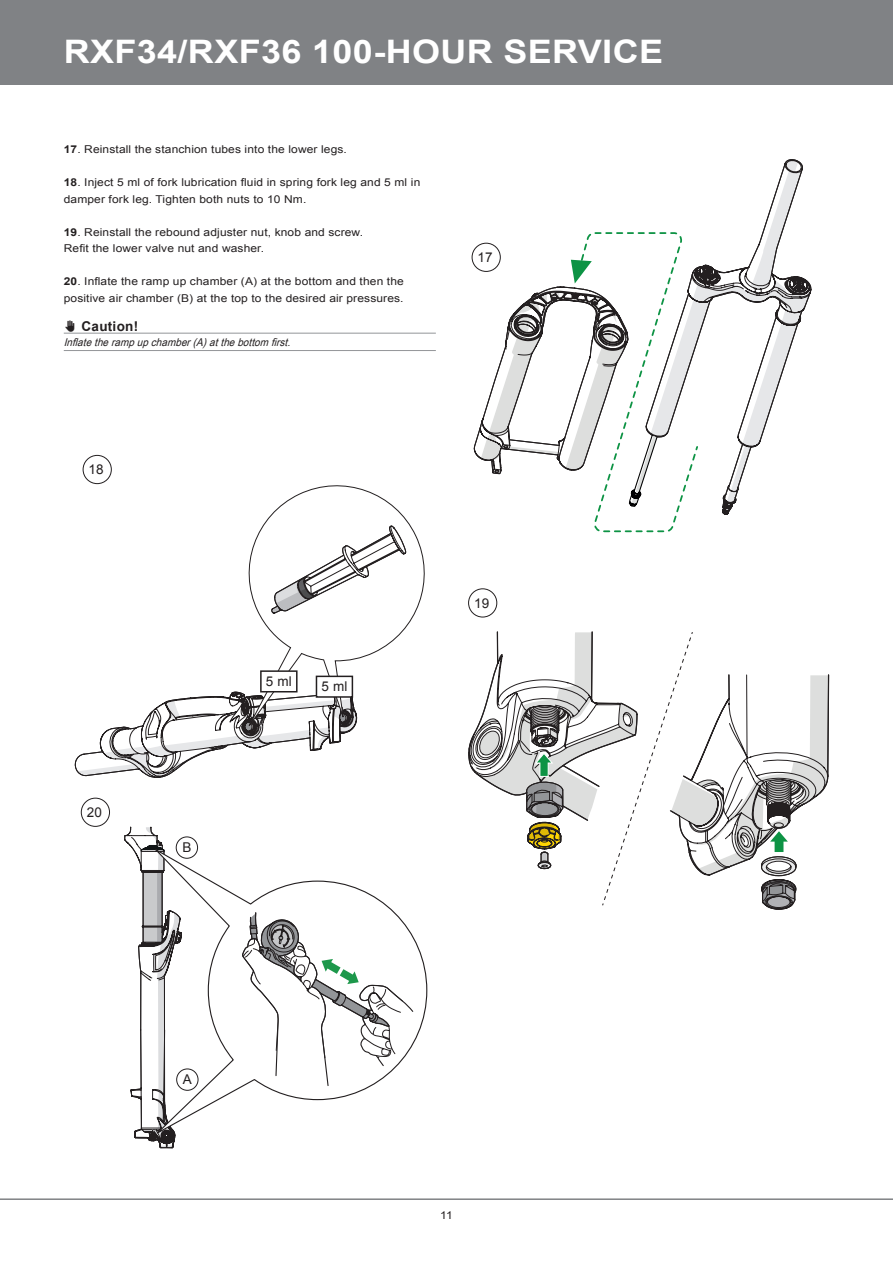
<style>
.page{position:relative;width:893px;height:1263px;background:#fff}
.page>*{position:absolute;margin:0;border:0;box-sizing:border-box;transform-origin:0 0}
.t1{font:700 32.4px "Arial";letter-spacing:.01em;color:#fff;scale:1.11 1}
.t2{font:13.5px "Arial";letter-spacing:.01em;color:#231f20}
.t3{font:700 13.5px "Arial";letter-spacing:.02em;color:#231f20}
.t4{font:10.8px/16.5px "Arial";letter-spacing:.01em;color:#231f20;scale:1.11 1}
.t5{font:italic 10.8px "Arial Narrow";color:#231f20;scale:1.11 1}
.s1{font-weight:700}
</style>
<div class="page">
<div style="left:0;top:0;width:893px;height:85px;background:#808285"></div>
<hr style="left:0;top:1198px;width:893px;height:2px;background:#808285">
<hr style="left:64px;top:333px;width:372px;height:1px;background:#939598">
<hr style="left:64px;top:350px;width:372px;height:1px;background:#939598">
<div style="left:472px;top:243px;width:28px;height:28px;background:#393536;border-radius:50%"></div>
<div style="left:472px;top:243px;width:29px;height:29px;border:1px solid #231f20;border-radius:50%"></div>
<div style="left:83px;top:455px;width:29px;height:29px;border:1px solid #231f20;border-radius:50%"></div>
<div style="left:81px;top:798px;width:29px;height:29px;border:1px solid #231f20;border-radius:50%"></div>
<svg style="left:474px;top:161px;width:337px;height:371px"></svg>
<svg style="left:468px;top:631px;width:361px;height:279px"></svg>
<div style="left:468px;top:588px;width:29px;height:29px;border:1px solid #231f20;border-radius:50%"></div>
<svg style="left:124px;top:827px;width:60px;height:321px"></svg>
<svg style="left:149px;top:845px;width:278px;height:293px"></svg>
<svg style="left:241px;top:901px;width:173px;height:186px"></svg>
<div style="left:176px;top:837px;width:22px;height:21px;background:#fff;border-radius:50%"></div>
<div style="left:176px;top:836px;width:22px;height:23px;border:1px solid #231f20;border-radius:50%"></div>
<div style="left:177px;top:1069px;width:21px;height:21px;background:#fff;border-radius:50%"></div>
<div style="left:176px;top:1068px;width:22px;height:23px;border:1px solid #231f20;border-radius:50%"></div>
<svg style="left:75px;top:691px;width:266px;height:87px"></svg>
<svg style="left:237px;top:485px;width:188px;height:252px"></svg>
<svg style="left:256px;top:525px;width:150px;height:96px"></svg>
<div style="left:316px;top:676px;width:36px;height:21px;background:#fff"></div>
<div style="left:316px;top:676px;width:37px;height:22px;border:2px solid #231f20"></div>
<div style="left:261px;top:671px;width:36px;height:21px;background:#fff"></div>
<div style="left:260px;top:670px;width:38px;height:22px;border:2px solid #231f20"></div>
<h1 class="t1" style="left:64px;top:30px;width:541px">RXF34/RXF36 100-HOUR SERVICE</h1>
<p class="t4" style="left:64px;top:141px;width:257px"><span class="s1">17</span>. Reinstall the stanchion tubes into the lower legs.</p>
<p class="t4" style="left:64px;top:174px;width:323px"><span class="s1">18</span>. Inject 5 ml of fork lubrication fluid in spring fork leg and 5 ml in damper fork leg. Tighten both nuts to 10 Nm.</p>
<p class="t4" style="left:64px;top:224px;width:271px"><span class="s1">19</span>. Reinstall the rebound adjuster nut, knob and screw.<br>Refit the lower valve nut and washer.</p>
<p class="t4" style="left:64px;top:273px;width:308px"><span class="s1">20</span>. Inflate the ramp up chamber (A) at the bottom and then the positive air chamber (B) at the top to the desired air pressures.</p>
<p class="t3" style="left:64px;top:317px;width:76px">✋ Caution!</p>
<p class="t5" style="left:64px;top:334px;width:209px">Inflatetherampupchamber(A)atthebottom first.</p>
<p class="t2" style="left:89px;top:460px;width:17px">18</p>
<p class="t2" style="left:87px;top:803px;width:17px">20</p>
<p class="t2" style="left:183px;top:839px;width:11px">B</p>
<p class="t2" style="left:266px;top:672px;width:27px">5 ml</p>
<p class="t2" style="left:322px;top:678px;width:27px">5 ml</p>
<p class="t2" style="left:478px;top:248px;width:17px">17</p>
<p class="t2" style="left:474px;top:595px;width:17px">19</p>
<p class="t2" style="left:183px;top:1071px;width:11px">A</p>
<p class="t4" style="left:440px;top:1206px;width:13px">11</p>
</div>
